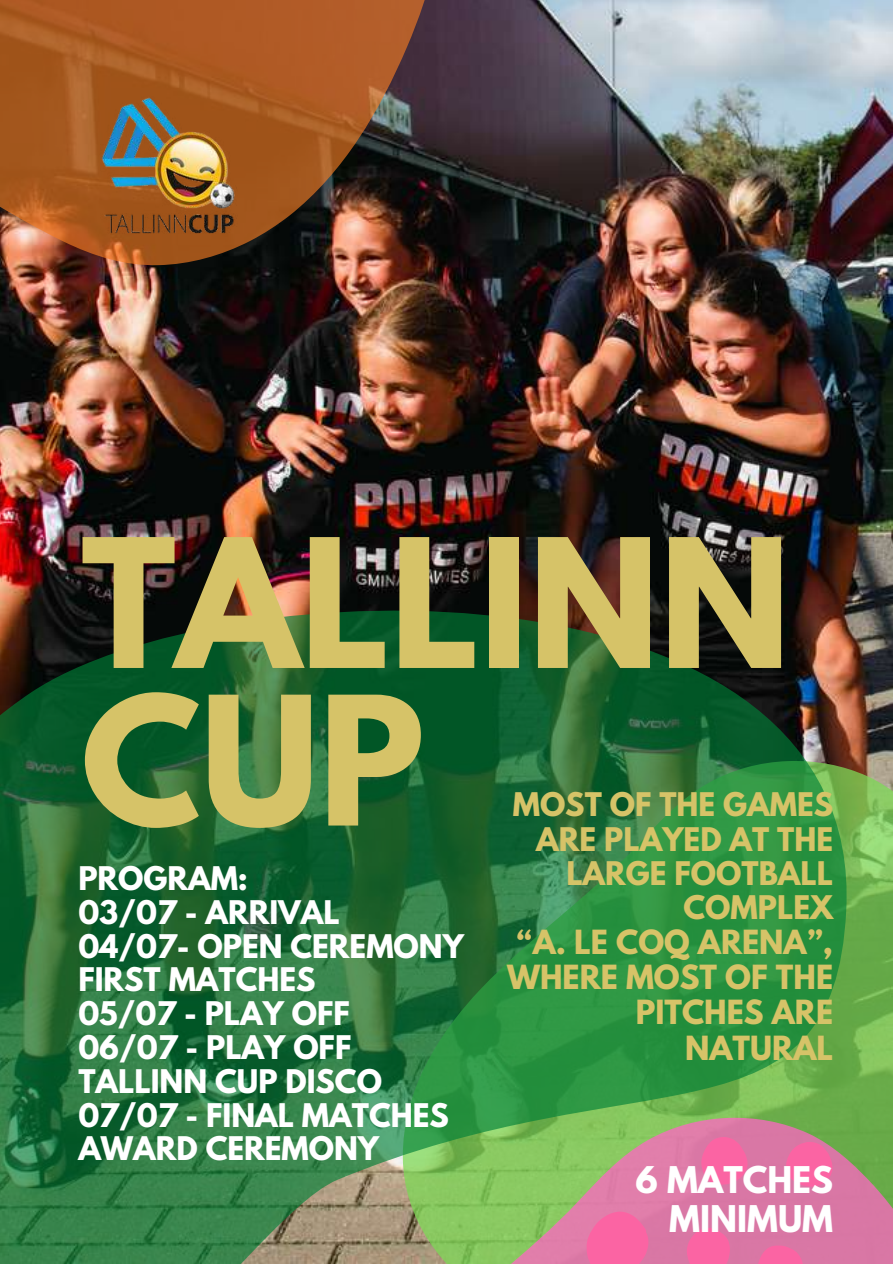
<style>
.page{position:relative;width:893px;height:1264px;background:#fff}
.page>*{position:absolute;margin:0;border:0;box-sizing:border-box;transform-origin:0 0}
.t1{font:700 158.55px/157.5px "League Spartan";color:#d6c368}
.t2{font:700 32.55px/39.2px "League Spartan";color:#fff;text-align:right}
.t3{font:700 29.55px/35.4px "League Spartan";color:#d6c368;text-align:right}
.t4{font:700 28.8px/33.8px "League Spartan";color:#fff}
.t5{font:700 28.8px/34.3px "League Spartan";color:#d6c368;text-align:right}
</style>
<div class="page">
<img style="left:0;top:0;width:892px;height:468px">
<img style="left:0;top:0;width:581px;height:386px">
<img style="left:93px;top:89px;width:154px;height:154px">
<img style="left:0;top:468px;width:892px;height:795px">
<svg style="left:290px;top:1018px;width:602px;height:245px;background:#7d9567"></svg>
<h1 class="t1" style="left:81px;top:545px;width:710px">TALLINN<br>CUP</h1>
<p class="t4" style="left:78px;top:865px;width:387px">PROGRAM:<br>03/07 - ARRIVAL<br>04/07- OPEN CEREMONY<br>FIRST MATCHES<br>05/07 - PLAY OFF<br>06/07 - PLAY OFF<br>TALLINN CUP DISCO<br>07/07 - FINAL MATCHES<br>AWARD CEREMONY</p>
<p class="t5" style="left:512px;top:791px;width:322px">MOST OF THE GAMES<br>ARE PLAYED AT THE<br>LARGE FOOTBALL<br>COMPLEX</p>
<p class="t3" style="left:507px;top:927px;width:327px">“A. LE COQ ARENA”,<br>WHERE MOST OF THE<br>PITCHES ARE<br>NATURAL</p>
<p class="t2" style="left:635px;top:1164px;width:199px">6 MATCHES<br>MINIMUM</p>
</div>
